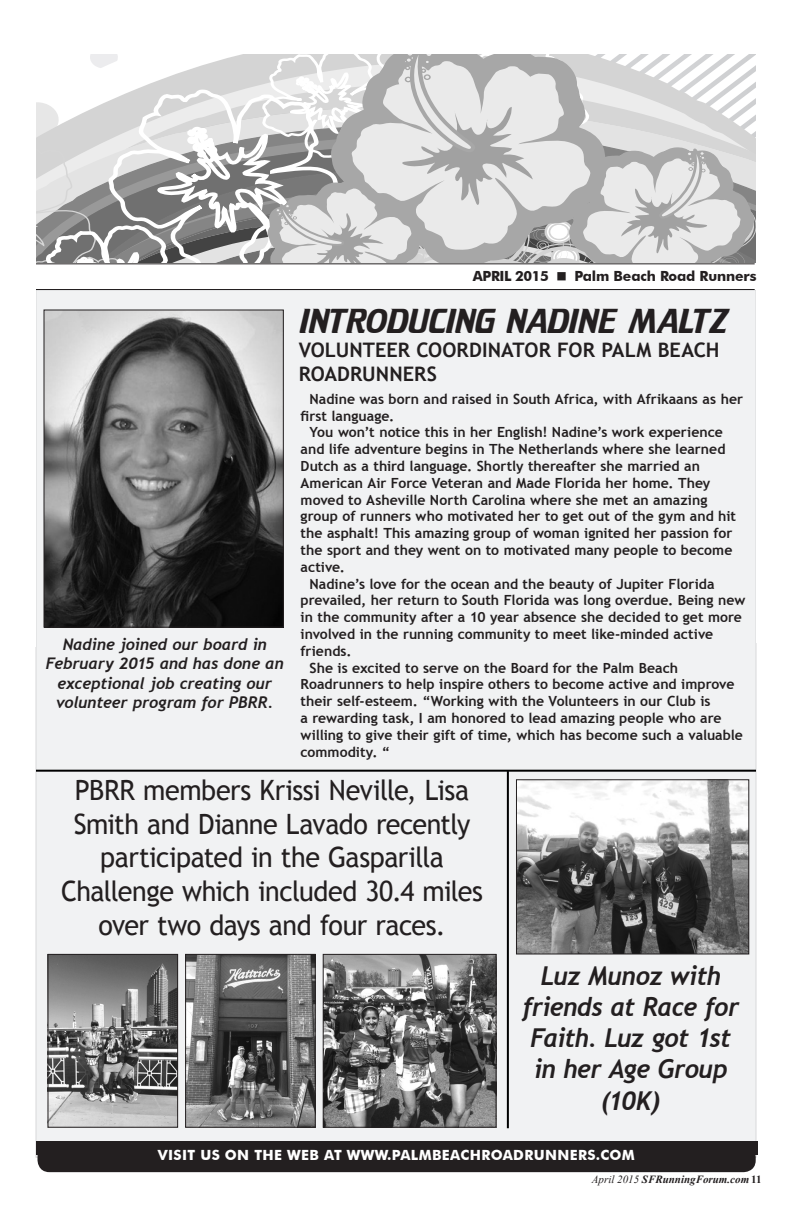
<style>
.page{position:relative;width:792px;height:1224px;background:#fff}
.page>*{position:absolute;margin:0;border:0;box-sizing:border-box;transform-origin:0 0}
.t1{font:36px "Trekker";letter-spacing:-.015em;color:#231f20;scale:.96 1}
.t2{font:28px/33.6px "Trebuchet MS";letter-spacing:-.02em;color:#231f20;text-align:center;scale:.96 1}
.t3{font:italic 700 26px/31.2px "Trebuchet";letter-spacing:-.02em;color:#231f20;text-align:center;scale:.96 1}
.t4{font:700 20px/24px "Trebuchet MS";letter-spacing:.005em;color:#231f20}
.t5{font:italic 700 16px/19.2px "Trebuchet";letter-spacing:-.005em;color:#231f20;text-align:center}
.t6{font:700 14px "Trebuchet MS";color:#231f20}
.t7{font:700 14px "Futura BT";letter-spacing:.025em;color:#fff}
.t8{font:700 14px "Futura BT";letter-spacing:-.01em;color:#231f20}
.t9{font:italic 700 11px "Times New Roman";color:#231f20}
.s1{font-weight:400}
.s2{font-style:normal}
</style>
<div class="page">
<svg style="left:36px;top:54px;width:720px;height:209px;background:#ccc"></svg>
<div style="left:36px;top:290px;width:720px;height:867px;background:#f1f2f3"></div>
<div style="left:38px;top:1145px;width:718px;height:27px;background:#231f20;border-radius:12px"></div>
<div style="left:36px;top:1141px;width:721px;height:13px;background:#231f20"></div>
<hr style="left:36px;top:770px;width:720px;height:2px;background:#000">
<hr style="left:507px;top:771px;width:2px;height:357px;background:#000">
<hr style="left:36px;top:289px;width:719px;height:1px;background:#231f20">
<hr style="left:36px;top:263px;width:719px;height:1px;background:#231f20">
<img style="left:46px;top:311px;width:236px;height:315px">
<div style="left:44px;top:309px;width:240px;height:319px;border:1px solid #231f20"></div>
<img style="left:325px;top:956px;width:169px;height:170px">
<div style="left:323px;top:954px;width:173px;height:174px;border:1px solid #231f20"></div>
<img style="left:187px;top:956px;width:127px;height:170px">
<div style="left:185px;top:954px;width:131px;height:174px;border:1px solid #231f20"></div>
<img style="left:50px;top:956px;width:126px;height:170px">
<div style="left:48px;top:954px;width:130px;height:174px;border:1px solid #231f20"></div>
<img style="left:518px;top:781px;width:229px;height:171px">
<div style="left:516px;top:779px;width:233px;height:175px;border:1px solid #231f20"></div>
<p class="t8" style="left:473px;top:267px;width:285px">APRIL 2015 ■ Palm Beach Road Runners</p>
<p class="t1" style="left:299px;top:301px;width:449px">INTRODUCING NADINE MALTZ</p>
<p class="t5" style="left:46px;top:635px;width:239px">Nadine joined our board in<br>February 2015 and has done an exceptional job creating our volunteer program for PBRR.</p>
<p class="t4" style="left:299px;top:338px;width:422px">VOLUNTEER COORDINATOR FOR PALM BEACH<br>ROADRUNNERS</p>
<p class="t6" style="left:310px;top:390px;width:435px">Nadine was born and raised in South Africa, with Afrikaans as her</p>
<p class="t6" style="left:301px;top:407px;width:95px">first language.</p>
<p class="t6" style="left:310px;top:424px;width:415px">You won’t notice this in her English! Nadine’s work experience</p>
<p class="t6" style="left:301px;top:440px;width:426px">and life adventure begins in The Netherlands where she learned</p>
<p class="t6" style="left:301px;top:457px;width:401px">Dutch as a third language. Shortly thereafter she married an</p>
<p class="t6" style="left:301px;top:474px;width:411px">American Air Force Veteran and Made Florida her home. They</p>
<p class="t6" style="left:301px;top:491px;width:408px">moved to Asheville North Carolina where she met an amazing</p>
<p class="t6" style="left:301px;top:508px;width:437px">group of runners who motivated her to get out of the gym and hit</p>
<p class="t6" style="left:301px;top:524px;width:433px">the asphalt! This amazing group of woman ignited her passion for</p>
<p class="t6" style="left:301px;top:541px;width:433px">the sport and they went on to motivated many people to become</p>
<p class="t6" style="left:301px;top:558px;width:46px">active.</p>
<p class="t6" style="left:310px;top:575px;width:406px">Nadine’s love for the ocean and the beauty of Jupiter Florida</p>
<p class="t6" style="left:301px;top:592px;width:446px">prevailed, her return to South Florida was long overdue. Being new</p>
<p class="t6" style="left:301px;top:608px;width:443px">in the community after a 10 year absence she decided to get more</p>
<p class="t6" style="left:301px;top:625px;width:414px">involved in the running community to meet like-minded active</p>
<p class="t6" style="left:301px;top:642px;width:53px">friends.</p>
<p class="t6" style="left:310px;top:659px;width:370px">She is excited to serve on the Board for the Palm Beach</p>
<p class="t6" style="left:301px;top:676px;width:435px">Roadrunners to help inspire others to become active and improve</p>
<p class="t6" style="left:301px;top:692px;width:411px">their self-esteem. “Working with the Volunteers in our Club is</p>
<p class="t6" style="left:301px;top:709px;width:422px">a rewarding task, I am honored to lead amazing people who are</p>
<p class="t6" style="left:301px;top:726px;width:444px">willing to give their gift of time, which has become such a valuable</p>
<p class="t6" style="left:301px;top:743px;width:91px">commodity. “</p>
<p class="t2" style="left:61px;top:774px;width:441px">PBRR members Krissi Neville, Lisa<br>Smith and Dianne Lavado recently participated in the Gasparilla<br>Challenge which included 30.4 miles over two days and four races.</p>
<p class="t3" style="left:522px;top:960px;width:227px">Luz Munoz with friends at Race for<br>Faith. Luz got 1st in her Age Group (10K)</p>
<p class="t7" style="left:158px;top:1146px;width:479px">VISIT US ON THE WEB AT WWW.PALMBEACHROADRUNNERS.COM</p>
<p class="t9" style="left:592px;top:1171px;width:171px"><span class="s1">April 2015</span> SFRunningForum.com <span class="s2">11</span></p>
</div>
